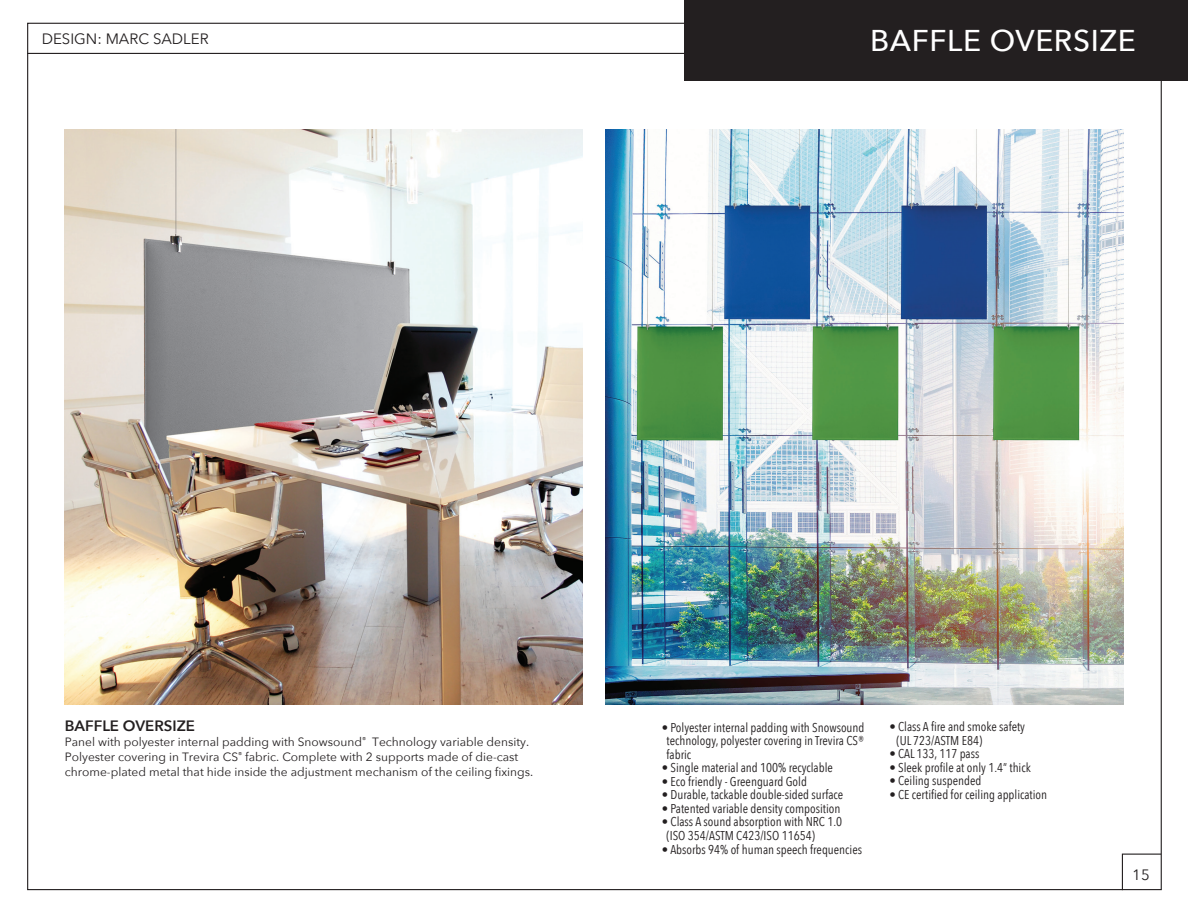
<style>
.page{position:relative;width:1188px;height:918px;background:#fff}
.page>*{position:absolute;margin:0;border:0;box-sizing:border-box;transform-origin:0 0}
.t1{font:500 30px "Avenir Next";letter-spacing:.02em;color:#fff}
.t2{font:15px "Avenir Next";color:#231f20}
.t3{font:600 15px "Avenir Next";color:#231f20}
.t4{font:12.75px "Avenir Next Condensed";color:#231f20}
.Normale{font:12px/15px "Avenir Next";color:#231f20}
</style>
<div class="page">
<hr style="left:27px;top:53px;width:676px;height:1px;background:#231f20">
<div style="left:684px;top:0;width:504px;height:81px;background:#231f20"></div>
<svg style="left:1121px;top:853px;width:41px;height:38px"></svg>
<img style="left:65px;top:130px;width:518px;height:575px">
<img style="left:606px;top:130px;width:517px;height:575px">
<p class="t2" style="left:42px;top:26px;width:169px">DESIGN: MARC SADLER</p>
<p class="t1" style="left:870px;top:15px;width:267px">BAFFLE OVERSIZE</p>
<p class="t3" style="left:65px;top:713px;width:132px">BAFFLE OVERSIZE</p>
<p class="Normale" style="left:65px;top:734px;width:470px">Panel with polyester internal padding with Snowsound<sup>®</sup> Technology variable density.<br>Polyester covering in Trevira CS<sup>®</sup> fabric. Complete with 2 supports made of die-cast chrome-plated metal that hide inside the adjustment mechanism of the ceiling fixings.</p>
<p class="t4" style="left:662px;top:716px;width:204px">• Polyester internal padding with Snowsound</p>
<p class="t4" style="left:667px;top:730px;width:199px">technology, polyester covering in Trevira CS®</p>
<p class="t4" style="left:667px;top:743px;width:26px">fabric</p>
<p class="t4" style="left:662px;top:757px;width:173px">• Single material and 100% recyclable</p>
<p class="t4" style="left:662px;top:770px;width:147px">• Eco friendly - Greenguard Gold</p>
<p class="t4" style="left:662px;top:784px;width:183px">• Durable, tackable double-sided surface</p>
<p class="t4" style="left:662px;top:797px;width:180px">• Patented variable density composition</p>
<p class="t4" style="left:662px;top:811px;width:182px">• Class A sound absorption with NRC 1.0</p>
<p class="t4" style="left:667px;top:824px;width:150px">(ISO 354/ASTM C423/ISO 11654)</p>
<p class="t4" style="left:662px;top:838px;width:202px">• Absorbs 94% of human speech frequencies</p>
<p class="t4" style="left:889px;top:716px;width:137px">• Class A fire and smoke safety</p>
<p class="t4" style="left:897px;top:729px;width:87px">(UL 723/ASTM E84)</p>
<p class="t4" style="left:889px;top:743px;width:91px">• CAL 133, 117 pass</p>
<p class="t4" style="left:889px;top:756px;width:143px">• Sleek profile at only 1.4” thick</p>
<p class="t4" style="left:889px;top:770px;width:94px">• Ceiling suspended</p>
<p class="t4" style="left:889px;top:783px;width:159px">• CE certified for ceiling application</p>
<p class="t2" style="left:1132px;top:862px;width:19px">15</p>
</div>
